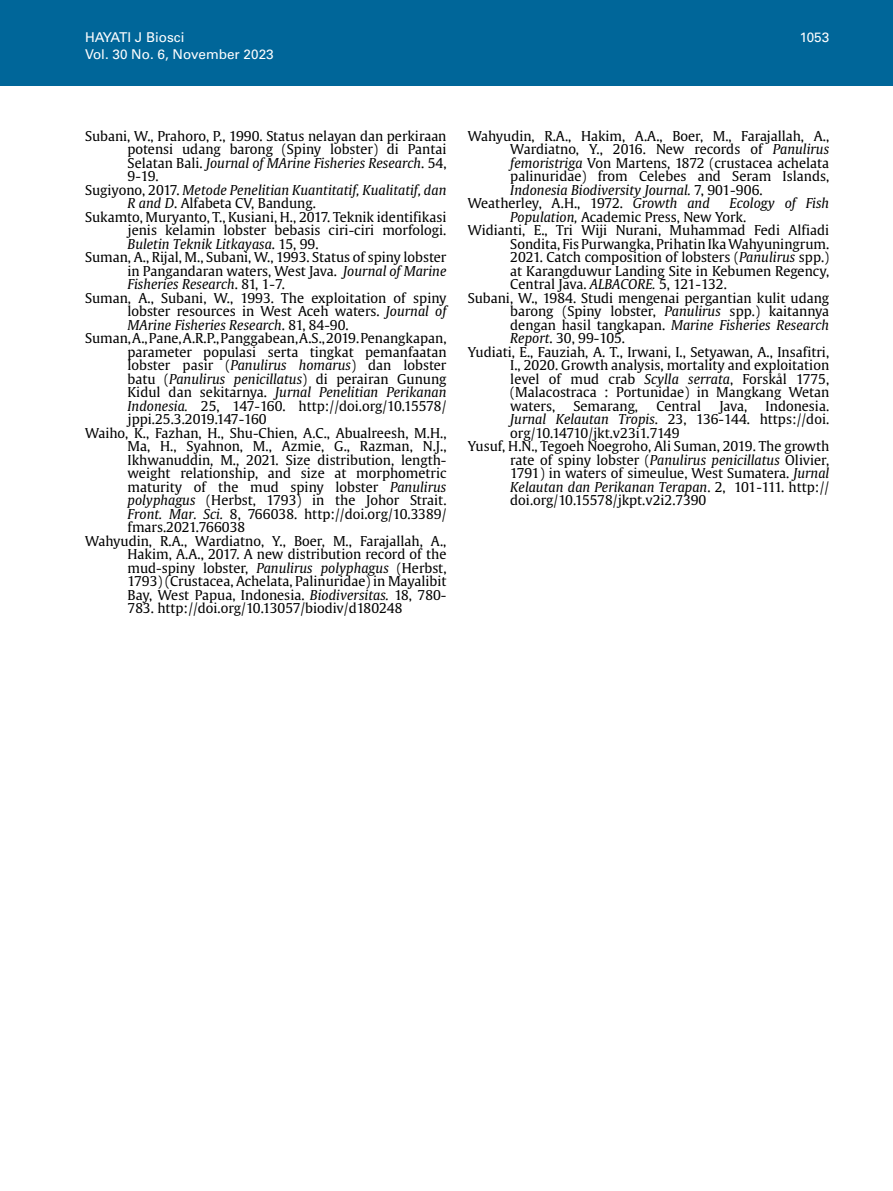
<style>
.page{position:relative;width:893px;height:1191px;background:#fff}
.page>*{position:absolute;margin:0;border:0;box-sizing:border-box;transform-origin:0 0}
.t1{font:13.5px "Gulliver";color:#000}
.t2{font:italic 13.5px "Gulliver";color:#000}
.t3{font:13.5px "Univers LT Std";color:#fff}
.s1{font-style:normal}
.s2{font-style:italic}
</style>
<div class="page">
<div style="left:0;top:0;width:893px;height:85px;background:#069"></div>
<p class="t3" style="left:85px;top:30px;width:101px">HAYATI J Biosci</p>
<p class="t3" style="left:800px;top:30px;width:31px">1053</p>
<p class="t3" style="left:85px;top:46px;width:190px">Vol. 30 No. 6, November 2023</p>
<p class="t1" style="left:85px;top:127px;width:363px">Subani, W., Prahoro, P., 1990. Status nelayan dan perkiraan</p>
<p class="t1" style="left:128px;top:141px;width:320px">potensi udang barong (Spiny lobster) di Pantai</p>
<p class="t2" style="left:128px;top:154px;width:320px"><span class="s1">Selatan Bali.</span> Journal of MArine Fisheries Research<span class="s1">. 54,</span></p>
<p class="t1" style="left:128px;top:168px;width:33px">9-19.</p>
<p class="t2" style="left:85px;top:181px;width:363px"><span class="s1">Sugiyono, 2017.</span> Metode Penelitian Kuantitatif, Kualitatif, dan</p>
<p class="t1" style="left:128px;top:195px;width:190px"><span class="s2">R and D</span>. Alfabeta CV, Bandung.</p>
<p class="t1" style="left:85px;top:208px;width:363px">Sukamto, Muryanto, T., Kusiani, H., 2017. Teknik identifikasi</p>
<p class="t1" style="left:128px;top:222px;width:320px">jenis kelamin lobster bebasis ciri-ciri morfologi.</p>
<p class="t2" style="left:128px;top:235px;width:192px">Buletin Teknik Litkayasa<span class="s1">. 15, 99.</span></p>
<p class="t1" style="left:85px;top:249px;width:363px">Suman, A., Rijal, M., Subani, W., 1993. Status of spiny lobster</p>
<p class="t1" style="left:128px;top:262px;width:320px">in Pangandaran waters, West Java. <span class="s2">Journal of Marine</span></p>
<p class="t2" style="left:128px;top:276px;width:159px">Fisheries Research<span class="s1">. 81, 1-7.</span></p>
<p class="t1" style="left:85px;top:289px;width:363px">Suman, A., Subani, W., 1993. The exploitation of spiny</p>
<p class="t1" style="left:128px;top:303px;width:320px">lobster resources in West Aceh waters. <span class="s2">Journal of</span></p>
<p class="t2" style="left:128px;top:316px;width:223px">MArine Fisheries Research<span class="s1">. 81, 84-90.</span></p>
<p class="t1" style="left:85px;top:330px;width:363px">Suman, A., Pane, A.R.P., Panggabean, A.S., 2019. Penangkapan,</p>
<p class="t1" style="left:128px;top:343px;width:320px">parameter populasi serta tingkat pemanfaatan</p>
<p class="t1" style="left:128px;top:357px;width:320px">lobster pasir (<span class="s2">Panulirus homarus</span>) dan lobster</p>
<p class="t1" style="left:128px;top:370px;width:320px">batu (<span class="s2">Panulirus penicillatus</span>) di perairan Gunung</p>
<p class="t2" style="left:128px;top:384px;width:320px"><span class="s1">Kidul dan sekitarnya.</span> Jurnal Penelitian Perikanan</p>
<p class="t1" style="left:128px;top:397px;width:320px"><span class="s2">Indonesia.</span> 25, 147-160. http://doi.org/10.15578/</p>
<p class="t1" style="left:128px;top:411px;width:141px">jppi.25.3.2019.147-160</p>
<p class="t1" style="left:85px;top:424px;width:363px">Waiho, K., Fazhan, H., Shu-Chien, A.C., Abualreesh, M.H.,</p>
<p class="t1" style="left:128px;top:438px;width:320px">Ma, H., Syahnon, M., Azmie, G., Razman, N.J.,</p>
<p class="t1" style="left:128px;top:451px;width:320px">Ikhwanuddin, M., 2021. Size distribution, length-</p>
<p class="t1" style="left:128px;top:465px;width:320px">weight relationship, and size at morphometric</p>
<p class="t1" style="left:128px;top:478px;width:320px">maturity of the mud spiny lobster <span class="s2">Panulirus</span></p>
<p class="t1" style="left:128px;top:492px;width:320px"><span class="s2">polyphagus</span> (Herbst, 1793) in the Johor Strait.</p>
<p class="t1" style="left:128px;top:505px;width:320px"><span class="s2">Front. Mar. Sci.</span> 8, 766038. http://doi.org/10.3389/</p>
<p class="t1" style="left:128px;top:519px;width:119px">fmars.2021.766038</p>
<p class="t1" style="left:85px;top:532px;width:363px">Wahyudin, R.A., Wardiatno, Y., Boer, M., Farajallah, A.,</p>
<p class="t1" style="left:128px;top:546px;width:320px">Hakim, A.A., 2017. A new distribution record of the</p>
<p class="t1" style="left:128px;top:559px;width:320px">mud-spiny lobster, <span class="s2">Panulirus polyphagus</span> (Herbst,</p>
<p class="t1" style="left:128px;top:573px;width:320px">1793) (Crustacea, Achelata, Palinuridae) in Mayalibit</p>
<p class="t1" style="left:128px;top:586px;width:320px">Bay, West Papua, Indonesia. <span class="s2">Biodiversitas.</span> 18, 780-</p>
<p class="t1" style="left:128px;top:600px;width:277px">783. http://doi.org/10.13057/biodiv/d180248</p>
<p class="t1" style="left:468px;top:127px;width:363px">Wahyudin, R.A., Hakim, A.A., Boer, M., Farajallah, A.,</p>
<p class="t1" style="left:510px;top:141px;width:320px">Wardiatno, Y., 2016. New records of <span class="s2">Panulirus</span></p>
<p class="t1" style="left:510px;top:154px;width:320px"><span class="s2">femoristriga</span> Von Martens, 1872 (crustacea achelata</p>
<p class="t1" style="left:510px;top:168px;width:320px">palinuridae) from Celebes and Seram Islands,</p>
<p class="t2" style="left:510px;top:181px;width:254px">Indonesia Biodiversity Journal. <span class="s1">7, 901-906.</span></p>
<p class="t1" style="left:468px;top:195px;width:244px">Weatherley, A.H., 1972. <span class="s2">Growth and</span></p>
<p class="t2" style="left:729px;top:195px;width:101px">Ecology of Fish</p>
<p class="t1" style="left:510px;top:208px;width:237px"><span class="s2">Population,</span> Academic Press, New York.</p>
<p class="t1" style="left:468px;top:222px;width:363px">Widianti, E., Tri Wiji Nurani, Muhammad Fedi Alfiadi</p>
<p class="t1" style="left:510px;top:235px;width:320px">Sondita, Fis Purwangka, Prihatin Ika Wahyuningrum.</p>
<p class="t1" style="left:510px;top:249px;width:320px">2021. Catch composition of lobsters (<span class="s2">Panulirus</span> spp.)</p>
<p class="t1" style="left:510px;top:262px;width:320px">at Karangduwur Landing Site in Kebumen Regency,</p>
<p class="t1" style="left:510px;top:276px;width:218px">Central Java. <span class="s2">ALBACORE.</span> 5, 121-132.</p>
<p class="t1" style="left:468px;top:289px;width:363px">Subani, W., 1984. Studi mengenai pergantian kulit udang</p>
<p class="t1" style="left:510px;top:303px;width:320px">barong (Spiny lobster, <span class="s2">Panulirus</span> spp.) kaitannya</p>
<p class="t2" style="left:510px;top:316px;width:320px"><span class="s1">dengan hasil tangkapan.</span> Marine Fisheries Research</p>
<p class="t1" style="left:510px;top:330px;width:116px"><span class="s2">Report</span>. 30, 99-105.</p>
<p class="t1" style="left:468px;top:343px;width:363px">Yudiati, E., Fauziah, A. T., Irwani, I., Setyawan, A., Insafitri,</p>
<p class="t1" style="left:510px;top:357px;width:320px">I., 2020. Growth analysis, mortality and exploitation</p>
<p class="t1" style="left:510px;top:370px;width:320px">level of mud crab <span class="s2">Scylla serrata</span>, Forskål 1775,</p>
<p class="t1" style="left:510px;top:384px;width:320px">(Malacostraca : Portunidae) in Mangkang Wetan</p>
<p class="t1" style="left:510px;top:397px;width:46px">waters,</p>
<p class="t1" style="left:573px;top:397px;width:66px">Semarang,</p>
<p class="t1" style="left:656px;top:397px;width:46px">Central</p>
<p class="t1" style="left:719px;top:397px;width:30px">Java,</p>
<p class="t1" style="left:766px;top:397px;width:65px">Indonesia.</p>
<p class="t1" style="left:510px;top:411px;width:320px"><span class="s2">Jurnal Kelautan Tropis</span>. 23, 136-144. https://doi.</p>
<p class="t1" style="left:510px;top:424px;width:171px">org/10.14710/jkt.v23i1.7149</p>
<p class="t1" style="left:468px;top:438px;width:363px">Yusuf, H.N., Tegoeh Noegroho, Ali Suman, 2019. The growth</p>
<p class="t1" style="left:510px;top:451px;width:320px">rate of spiny lobster (<span class="s2">Panulirus penicillatus</span> Olivier,</p>
<p class="t1" style="left:510px;top:465px;width:320px">1791) in waters of simeulue, West Sumatera. <span class="s2">Jurnal</span></p>
<p class="t2" style="left:510px;top:478px;width:320px">Kelautan dan Perikanan Terapan<span class="s1">. 2, 101-111. http://</span></p>
<p class="t1" style="left:510px;top:492px;width:198px">doi.org/10.15578/jkpt.v2i2.7390</p>
</div>
